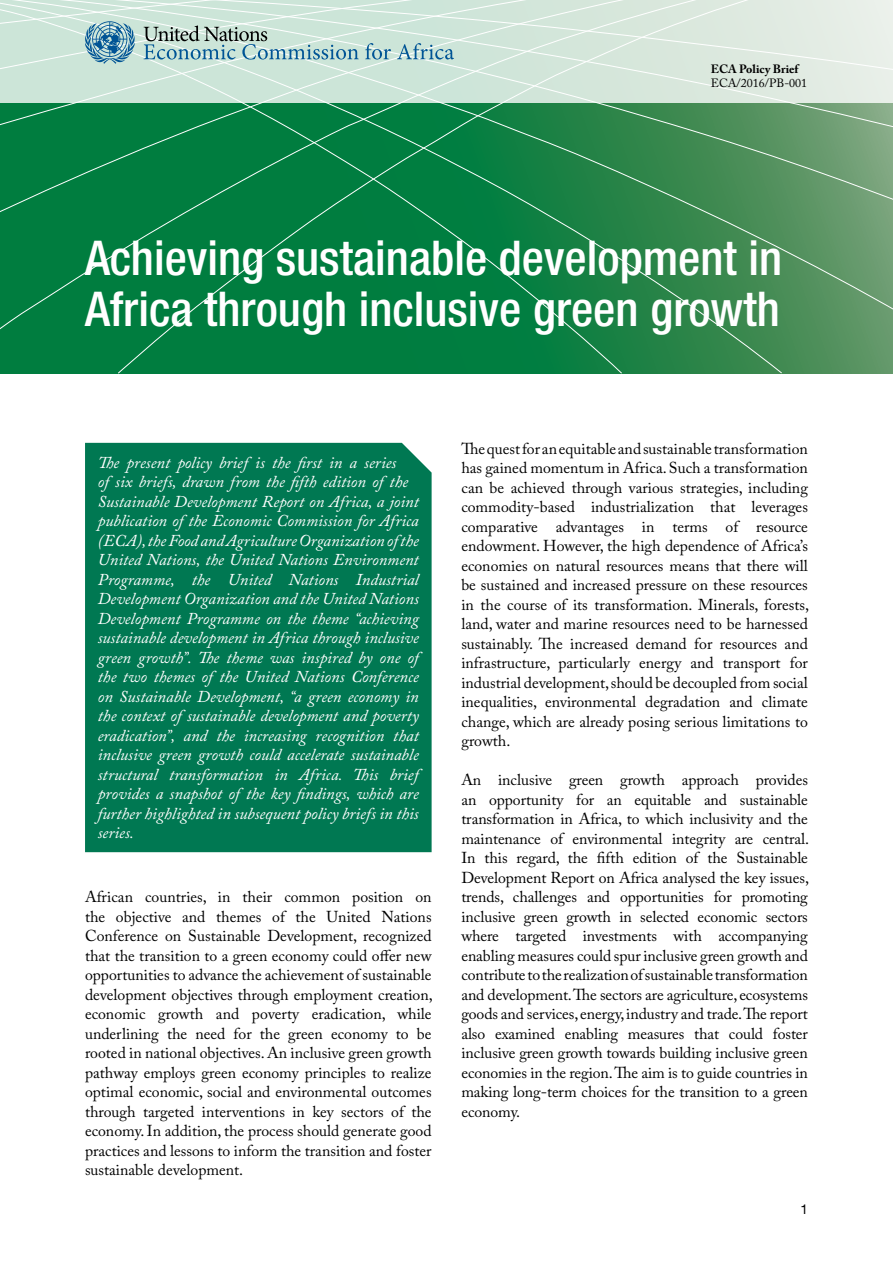
<style>
.page{position:relative;width:893px;height:1263px;background:#fff}
.page>*{position:absolute;margin:0;border:0;box-sizing:border-box;transform-origin:0 0}
.t1{font:500 condensed 48px/51px "Helvetica Neue LT Std";color:#fff}
.t2{font:italic 16.5px/19.5px "Adobe Caslon Pro";color:#fff}
.t3{font:15.75px/19.5px "Adobe Caslon Pro";color:#000;text-align:justify}
.t4{font:13.5px "Helvetica Neue LT Std";color:#000}
.t5{font:12px "Adobe Caslon Pro";color:#000}
.t6{font:700 12px "Adobe Caslon Pro";color:#000}
</style>
<div class="page">
<svg style="left:796px;top:102px;width:97px;height:246px;background:#699c70"></svg>
<div style="left:0;top:102px;width:118px;height:271px;background:#007d3f"></div>
<svg style="left:118px;top:102px;width:678px;height:272px;background:#168247"></svg>
<div style="left:85px;top:443px;width:347px;height:409px;background:#007852"></div>
<svg style="left:0;top:0;width:893px;height:102px;background:#d9e8de"></svg>
<svg style="left:0;top:0;width:519px;height:82px;background:#c4ddd5"></svg>
<p class="t6" style="left:711px;top:62px;width:89px">ECA Policy Brief</p>
<p class="t5" style="left:711px;top:76px;width:98px">ECA/2016/PB-001</p>
<h1 class="t1" style="left:85px;top:232px;width:699px">Achieving sustainable development in<br>Africa through inclusive green growth</h1>
<p class="t2" style="left:98px;top:452px;width:323px">The present policy brief is the first in a series<br>of six briefs, drawn from the fifth edition of the Sustainable Development Report on Africa, a joint publication of the Economic Commission for Africa (ECA), the Food and Agriculture Organization of the United Nations, the United Nations Environment Programme, the United Nations Industrial Development Organization and the United Nations Development Programme on the theme “achieving sustainable development in Africa through inclusive green growth”. The theme was inspired by one of the two themes of the United Nations Conference on Sustainable Development, “a green economy in the context of sustainable development and poverty eradication”, and the increasing recognition that inclusive green growth could accelerate sustainable structural transformation in Africa. This brief provides a snapshot of the key findings, which are further highlighted in subsequent policy briefs in this series.</p>
<p class="t3" style="left:85px;top:887px;width:349px">African countries, in their common position on the objective and themes of the United Nations Conference on Sustainable Development, recognized that the transition to a green economy could offer new opportunities to advance the achievement of sustainable development objectives through employment creation, economic growth and poverty eradication, while underlining the need for the green economy to be rooted in national objectives. An inclusive green growth pathway employs green economy principles to realize optimal economic, social and environmental outcomes through targeted interventions in key sectors of the economy. In addition, the process should generate good practices and lessons to inform the transition and foster sustainable development.</p>
<p class="t3" style="left:461px;top:439px;width:349px">The quest for an equitable and sustainable transformation has gained momentum in Africa. Such a transformation can be achieved through various strategies, including commodity-based industrialization that leverages comparative advantages in terms of resource endowment. However, the high dependence of Africa’s economies on natural resources means that there will be sustained and increased pressure on these resources in the course of its transformation. Minerals, forests, land, water and marine resources need to be harnessed sustainably. The increased demand for resources and infrastructure, particularly energy and transport for industrial development, should be decoupled from social inequalities, environmental degradation and climate change, which are already posing serious limitations to growth.</p>
<p class="t3" style="left:461px;top:770px;width:349px">An inclusive green growth approach provides an opportunity for an equitable and sustainable transformation in Africa, to which inclusivity and the maintenance of environmental integrity are central.<br>In this regard, the fifth edition of the Sustainable Development Report on Africa analysed the key issues, trends, challenges and opportunities for promoting inclusive green growth in selected economic sectors where targeted investments with accompanying enabling measures could spur inclusive green growth and contribute to the realization of sustainable transformation and development. The sectors are agriculture, ecosystems goods and services, energy, industry and trade. The report also examined enabling measures that could foster inclusive green growth towards building inclusive green economies in the region. The aim is to guide countries in making long-term choices for the transition to a green economy.</p>
<p class="t4" style="left:800px;top:1201px;width:9px">1</p>
</div>
